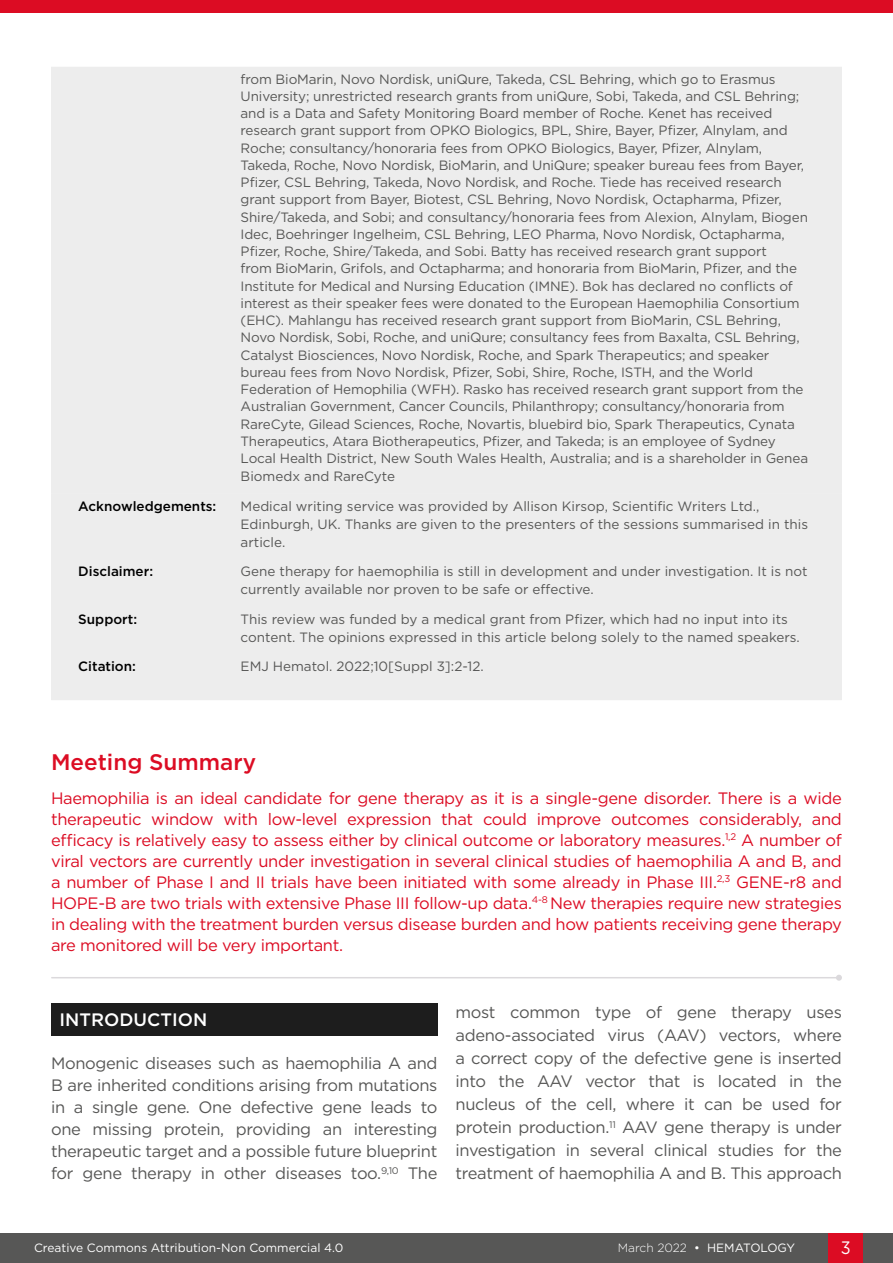
<style>
.page{position:relative;width:893px;height:1263px;background:#fff}
.page>*{position:absolute;margin:0;border:0;box-sizing:border-box;transform-origin:0 0}
.Meeting_Summary_Head{font:500 22.5px "Gotham";color:#dc0c23}
.H1__Heading_1{font:500 18px "Gotham";color:#fff}
.t1{font:18px "Gotham";color:#fff;scale:.9 1}
.Meeting_Summary_Body{font:16.5px/21px "Gotham";letter-spacing:-.02em;color:#dc0c23;text-align:justify}
.Body_Text__Justifica{font:16.5px/23.1px "Gotham";letter-spacing:-.02em;color:#575756;text-align:justify}
.Symposium_Details_Bo{font:13.5px/17.2px "Gotham";letter-spacing:-.01em;color:#575756}
.Symposium_Details_He{font:500 13.5px "Gotham";color:#000}
.t2{font:12px "Gotham";color:#fff}
.s1{font-weight:300}
</style>
<div class="page">
<div style="left:0;top:0;width:893px;height:13px;background:#dc0c23"></div>
<div style="left:0;top:1233px;width:893px;height:30px;background:#575756"></div>
<div style="left:829px;top:1233px;width:34px;height:30px;background:#dc0c23"></div>
<div style="left:51px;top:494px;width:791px;height:206px;background:#ededed"></div>
<div style="left:51px;top:67px;width:791px;height:427px;background:#ededed"></div>
<hr style="left:52px;top:977px;width:787px;height:1px;background:#dbd9dc">
<svg style="left:836px;top:975px;width:6px;height:6px"></svg>
<div style="left:51px;top:1003px;width:386px;height:33px;background:#1d1d1d"></div>
<p class="Symposium_Details_Bo" style="left:241px;top:70px;width:569px">from BioMarin, Novo Nordisk, uniQure, Takeda, CSL Behring, which go to Erasmus University; unrestricted research grants from uniQure, Sobi, Takeda, and CSL Behring; and is a Data and Safety Monitoring Board member of Roche. Kenet has received research grant support from OPKO Biologics, BPL, Shire, Bayer, Pfizer, Alnylam, and Roche; consultancy/honoraria fees from OPKO Biologics, Bayer, Pfizer, Alnylam, Takeda, Roche, Novo Nordisk, BioMarin, and UniQure; speaker bureau fees from Bayer, Pfizer, CSL Behring, Takeda, Novo Nordisk, and Roche. Tiede has received research grant support from Bayer, Biotest, CSL Behring, Novo Nordisk, Octapharma, Pfizer, Shire/Takeda, and Sobi; and consultancy/honoraria fees from Alexion, Alnylam, Biogen Idec, Boehringer Ingelheim, CSL Behring, LEO Pharma, Novo Nordisk, Octapharma, Pfizer, Roche, Shire/Takeda, and Sobi. Batty has received research grant support<br>from BioMarin, Grifols, and Octapharma; and honoraria from BioMarin, Pfizer, and the Institute for Medical and Nursing Education (IMNE). Bok has declared no conflicts of interest as their speaker fees were donated to the European Haemophilia Consortium (EHC). Mahlangu has received research grant support from BioMarin, CSL Behring, Novo Nordisk, Sobi, Roche, and uniQure; consultancy fees from Baxalta, CSL Behring, Catalyst Biosciences, Novo Nordisk, Roche, and Spark Therapeutics; and speaker bureau fees from Novo Nordisk, Pfizer, Sobi, Shire, Roche, ISTH, and the World Federation of Hemophilia (WFH). Rasko has received research grant support from the Australian Government, Cancer Councils, Philanthropy; consultancy/honoraria from RareCyte, Gilead Sciences, Roche, Novartis, bluebird bio, Spark Therapeutics, Cynata Therapeutics, Atara Biotherapeutics, Pfizer, and Takeda; is an employee of Sydney Local Health District, New South Wales Health, Australia; and is a shareholder in Genea Biomedx and RareCyte</p>
<p class="Symposium_Details_He" style="left:78px;top:497px;width:140px">Acknowledgements:</p>
<p class="Symposium_Details_Bo" style="left:241px;top:497px;width:569px;line-height:18px">Medical writing service was provided by Allison Kirsop, Scientific Writers Ltd.,<br>Edinburgh, UK. Thanks are given to the presenters of the sessions summarised in this article.</p>
<p class="Symposium_Details_He" style="left:78px;top:563px;width:76px">Disclaimer:</p>
<p class="Symposium_Details_Bo" style="left:241px;top:562px;width:569px;line-height:18px">Gene therapy for haemophilia is still in development and under investigation. It is not currently available nor proven to be safe or effective.</p>
<p class="Symposium_Details_He" style="left:78px;top:610px;width:60px">Support:</p>
<p class="Symposium_Details_Bo" style="left:241px;top:610px;width:561px;line-height:18px">This review was funded by a medical grant from Pfizer, which had no input into its content. The opinions expressed in this article belong solely to the named speakers.</p>
<p class="Symposium_Details_He" style="left:78px;top:658px;width:59px">Citation:</p>
<p class="Symposium_Details_Bo" style="left:241px;top:658px;width:245px">EMJ Hematol. 2022;10[Suppl 3]:2-12.</p>
<p class="Meeting_Summary_Head" style="left:51px;top:747px;width:207px">Meeting Summary</p>
<p class="Meeting_Summary_Body" style="left:51px;top:787px;width:792px">Haemophilia is an ideal candidate for gene therapy as it is a single-gene disorder. There is a wide therapeutic window with low-level expression that could improve outcomes considerably, and efficacy is relatively easy to assess either by clinical outcome or laboratory measures.<sup>1,2</sup> A number of viral vectors are currently under investigation in several clinical studies of haemophilia A and B, and a number of Phase I and II trials have been initiated with some already in Phase III.<sup>2,3</sup> GENE-r8 and HOPE-B are two trials with extensive Phase III follow-up data.<sup>4-8</sup> New therapies require new strategies in dealing with the treatment burden versus disease burden and how patients receiving gene therapy are monitored will be very important.</p>
<p class="H1__Heading_1" style="left:60px;top:1008px;width:149px">INTRODUCTION</p>
<p class="Body_Text__Justifica" style="left:51px;top:1052px;width:388px;line-height:22px">Monogenic diseases such as haemophilia A and B are inherited conditions arising from mutations in a single gene. One defective gene leads to one missing protein, providing an interesting therapeutic target and a possible future blueprint for gene therapy in other diseases too.<sup>9,10</sup> The</p>
<p class="Body_Text__Justifica" style="left:455px;top:1000px;width:388px">most common type of gene therapy uses adeno-associated virus (AAV) vectors, where a correct copy of the defective gene is inserted into the AAV vector that is located in the nucleus of the cell, where it can be used for protein production.<sup>11</sup> AAV gene therapy is under investigation in several clinical studies for the treatment of haemophilia A and B. This approach</p>
<p class="t2" style="left:34px;top:1240px;width:311px">Creative Commons Attribution-Non Commercial 4.0</p>
<p class="t2" style="left:618px;top:1240px;width:179px"><span class="s1">March 2022</span> • HEMATOLOGY</p>
<p class="t1" style="left:841px;top:1236px;width:13px">3</p>
</div>
